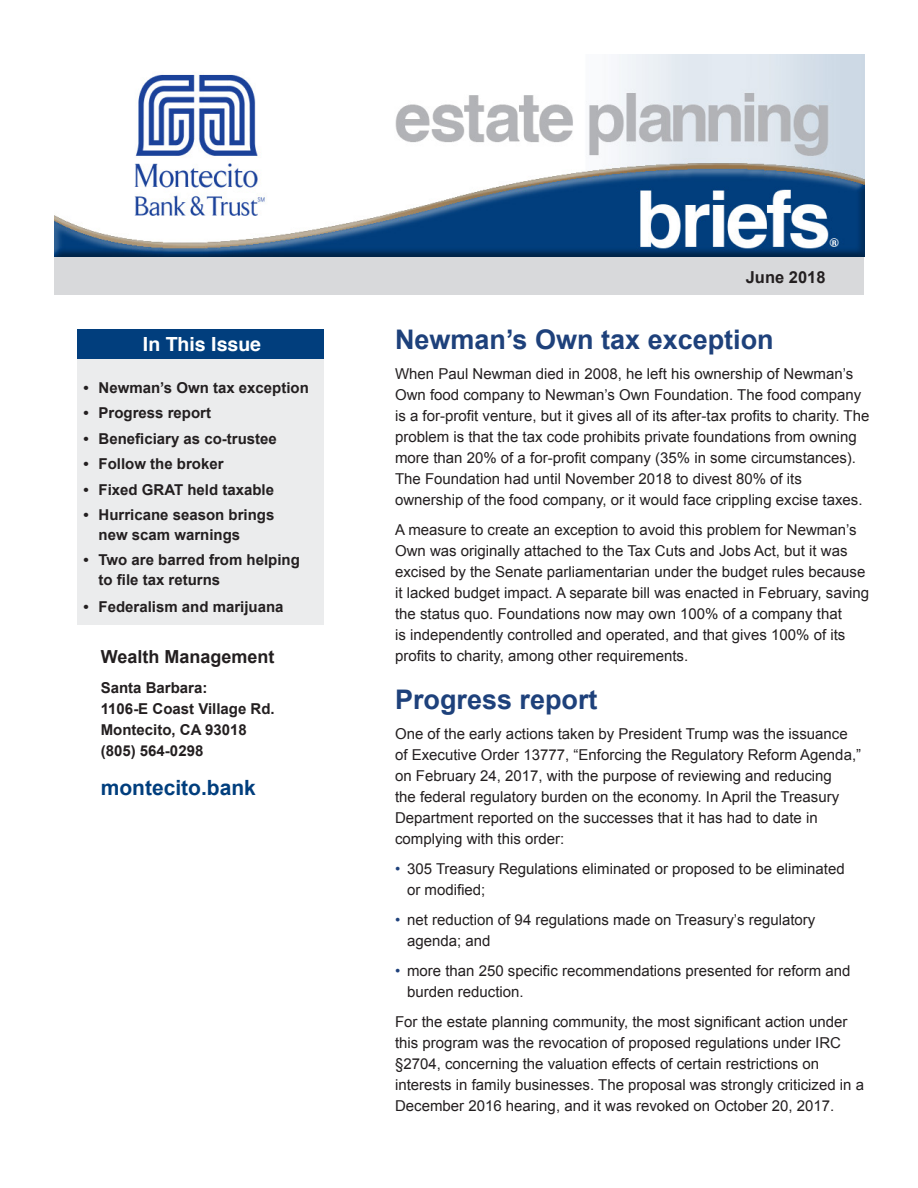
<style>
.page{position:relative;width:918px;height:1188px;background:#fff}
.page>*{position:absolute;margin:0;border:0;box-sizing:border-box;transform-origin:0 0}
.t1{font:700 27px "Arial";color:#1e417b}
.Headline{font:700 21px "Arial";color:#013e7d}
.State{font:700 19.5px "Helvetica";color:#fff}
.Headline-2{font:700 18px "Arial";color:#231f20}
.t2{font:700 16.5px "Arial";color:#231f20}
.t3{font:15px/21px "Arial";color:#231f20}
.Headline-3{font:700 15px/19.5px "Arial";color:#231f20}
.s1{color:#1e417b}
</style>
<div class="page">
<div style="left:54px;top:255px;width:810px;height:40px;background:#d8d9db"></div>
<div style="left:77px;top:342px;width:247px;height:283px;background:#ebeced"></div>
<img style="left:54px;top:54px;width:810px;height:202px">
<div style="left:77px;top:330px;width:247px;height:29px;background:#013e7d"></div>
<p class="State" style="left:143px;top:328px;width:120px">In This Issue</p>
<p class="Headline-3" style="left:84px;top:378px;width:227px">• Newman’s Own tax exception</p>
<p class="Headline-3" style="left:84px;top:404px;width:129px">• Progress report</p>
<p class="Headline-3" style="left:84px;top:429px;width:195px">• Beneficiary as co-trustee</p>
<p class="Headline-3" style="left:84px;top:455px;width:142px">• Follow the broker</p>
<p class="Headline-3" style="left:84px;top:480px;width:192px">• Fixed GRAT held taxable</p>
<p class="Headline-3" style="left:99px;top:506px;width:177px;text-indent:-15px">• Hurricane season brings new scam warnings</p>
<p class="Headline-3" style="left:99px;top:551px;width:203px;text-indent:-15px">• Two are barred from helping to file tax returns</p>
<p class="Headline-3" style="left:84px;top:597px;width:202px">• Federalism and marijuana</p>
<p class="Headline-2" style="left:101px;top:645px;width:175px">Wealth Management</p>
<p class="Headline-3" style="left:101px;top:678px;width:108px">Santa Barbara:</p>
<p class="Headline-3" style="left:101px;top:699px;width:175px">1106-E Coast Village Rd.</p>
<p class="Headline-3" style="left:101px;top:720px;width:148px">Montecito, CA 93018</p>
<p class="Headline-3" style="left:101px;top:741px;width:104px">(805) 564-0298</p>
<p class="Headline" style="left:101px;top:774px;width:157px">montecito.bank</p>
<p class="t2" style="left:746px;top:266px;width:81px">June 2018</p>
<h1 class="t1" style="left:395px;top:322px;width:380px">Newman’s Own tax exception</h1>
<p class="t3" style="left:395px;top:364px;width:476px">When Paul Newman died in 2008, he left his ownership of Newman’s Own food company to Newman’s Own Foundation. The food company is a for-profit venture, but it gives all of its after-tax profits to charity. The problem is that the tax code prohibits private foundations from owning more than 20% of a for-profit company (35% in some circumstances).<br>The Foundation had until November 2018 to divest 80% of its ownership of the food company, or it would face crippling excise taxes.</p>
<p class="t3" style="left:395px;top:520px;width:476px">A measure to create an exception to avoid this problem for Newman’s Own was originally attached to the Tax Cuts and Jobs Act, but it was excised by the Senate parliamentarian under the budget rules because it lacked budget impact. A separate bill was enacted in February, saving the status quo. Foundations now may own 100% of a company that<br>is independently controlled and operated, and that gives 100% of its profits to charity, among other requirements.</p>
<h1 class="t1" style="left:395px;top:682px;width:204px">Progress report</h1>
<p class="t3" style="left:395px;top:724px;width:468px">One of the early actions taken by President Trump was the issuance of Executive Order 13777, “Enforcing the Regulatory Reform Agenda,” on February 24, 2017, with the purpose of reviewing and reducing<br>the federal regulatory burden on the economy. In April the Treasury Department reported on the successes that it has had to date in complying with this order:</p>
<p class="t3" style="left:407px;top:859px;width:439px;text-indent:-12px"><span class="s1">•</span> 305 Treasury Regulations eliminated or proposed to be eliminated or modified;</p>
<p class="t3" style="left:407px;top:910px;width:410px;text-indent:-12px"><span class="s1">•</span> net reduction of 94 regulations made on Treasury’s regulatory agenda; and</p>
<p class="t3" style="left:407px;top:961px;width:445px;text-indent:-12px"><span class="s1">•</span> more than 250 specific recommendations presented for reform and burden reduction.</p>
<p class="t3" style="left:395px;top:1012px;width:471px">For the estate planning community, the most significant action under this program was the revocation of proposed regulations under IRC §2704, concerning the valuation effects of certain restrictions on interests in family businesses. The proposal was strongly criticized in a December 2016 hearing, and it was revoked on October 20, 2017.</p>
</div>
